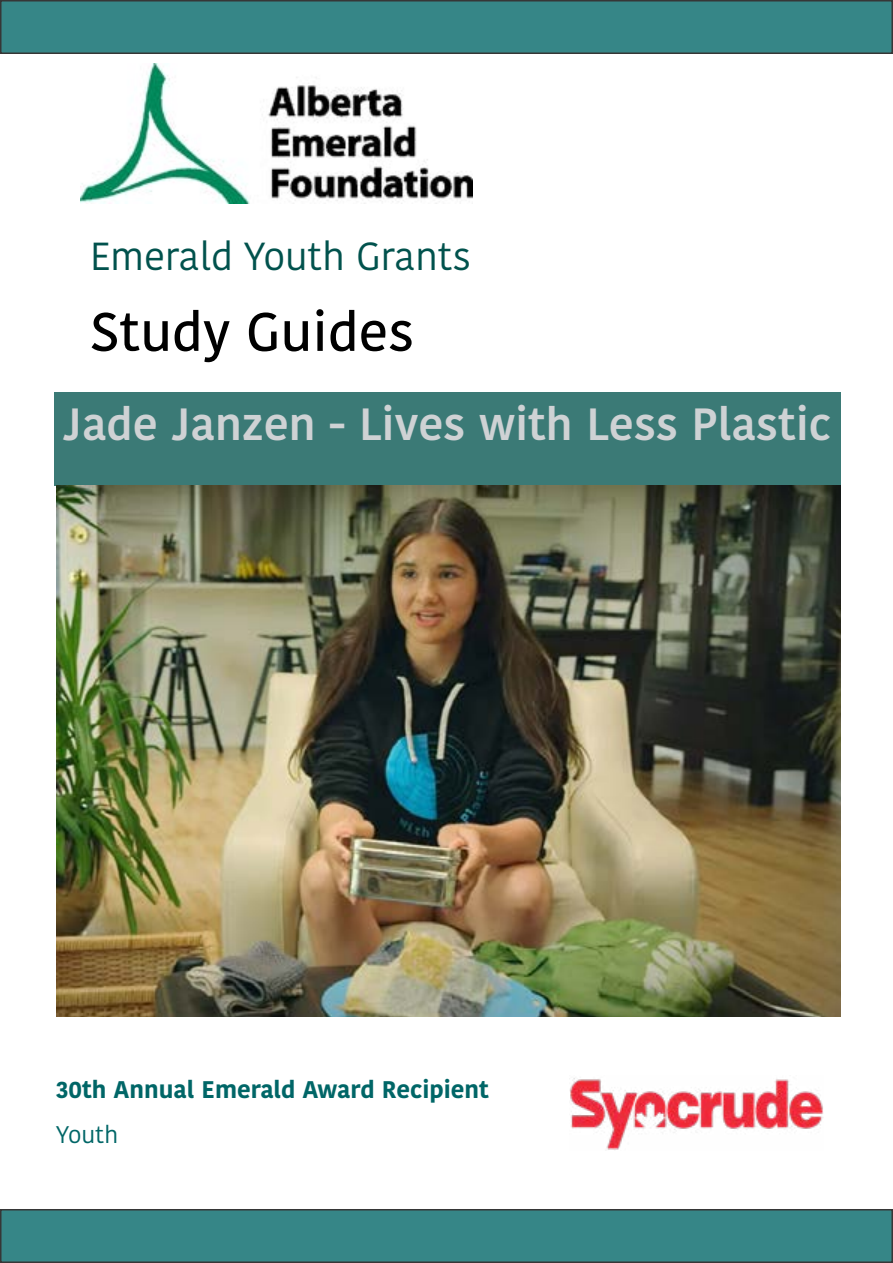
<style>
.page{position:relative;width:893px;height:1263px;background:#fff}
.page>*{position:absolute;margin:0;border:0;box-sizing:border-box;transform-origin:0 0}
.t1{font:500 54px "Kohinoor Bangla";color:#000}
.t2{font:600 45px "Kohinoor Telugu";color:#c1c5c8}
.t3{font:39px "Kohinoor Bangla";color:#01524d}
.t4{font:700 24px "Kohinoor Telugu";color:#006667}
.t5{font:24px "Kohinoor Telugu";color:#006667}
</style>
<div class="page">
<div style="left:54px;top:392px;width:786px;height:94px;background:#3b7a76"></div>
<img style="left:80px;top:63px;width:392px;height:140px">
<img style="left:56px;top:486px;width:784px;height:531px">
<div style="left:1px;top:1px;width:891px;height:52px;background:#368687"></div>
<div style="left:0;top:0;width:893px;height:54px;border:2px solid #000"></div>
<div style="left:1px;top:1210px;width:891px;height:52px;background:#368687"></div>
<div style="left:0;top:1209px;width:893px;height:54px;border:2px solid #000"></div>
<img style="left:570px;top:1078px;width:254px;height:72px">
<p class="t3" style="left:90px;top:226px;width:383px">Emerald Youth Grants</p>
<p class="t1" style="left:90px;top:289px;width:326px">Study Guides</p>
<p class="t2" style="left:63px;top:398px;width:770px">Jade Janzen - Lives with Less Plastic</p>
<p class="t4" style="left:56px;top:1075px;width:434px">30th Annual Emerald Award Recipient</p>
<p class="t5" style="left:56px;top:1120px;width:64px">Youth</p>
</div>
